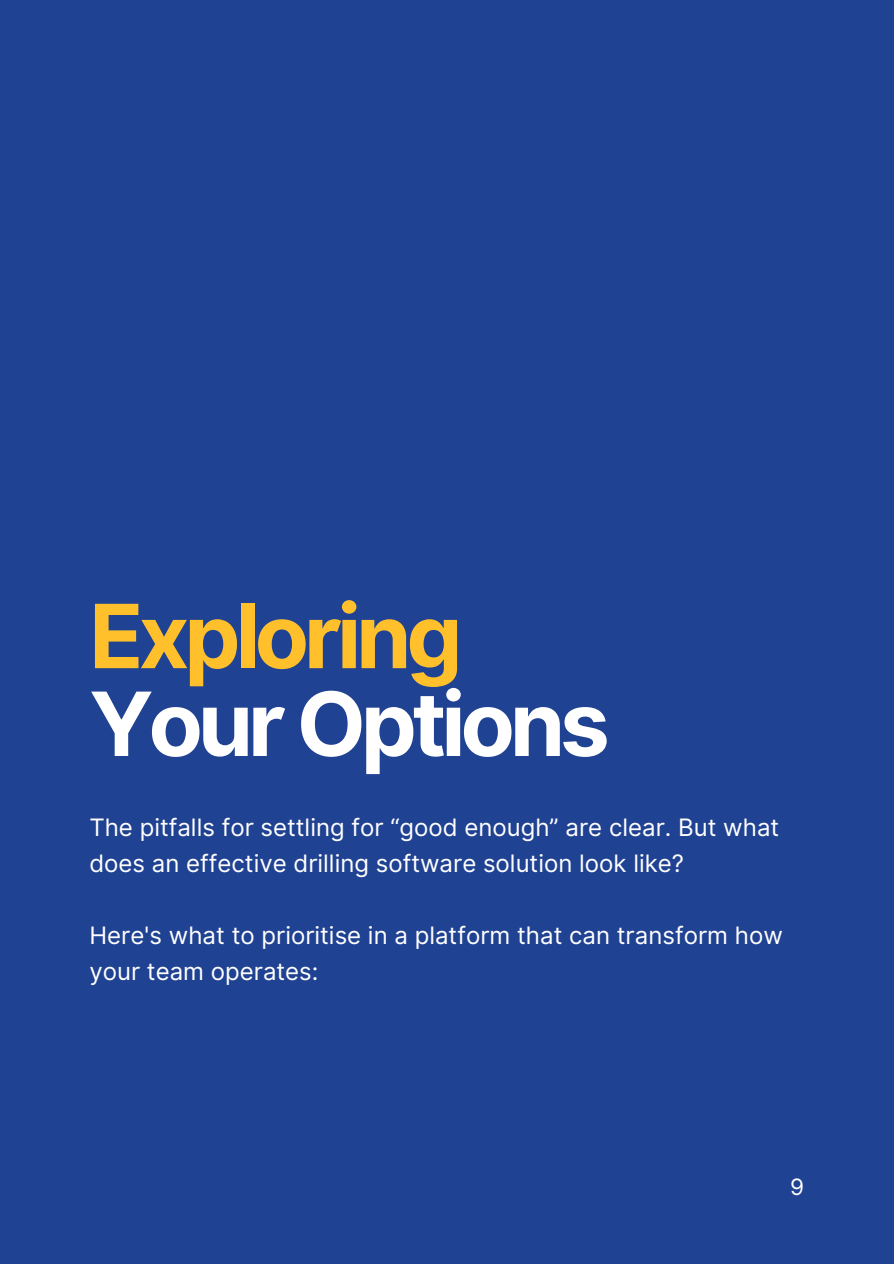
<style>
.page{position:relative;width:894px;height:1264px;background:#fff}
.page>*{position:absolute;margin:0;border:0;box-sizing:border-box;transform-origin:0 0}
.t1{font:700 88.5px/87.8px "Inter";letter-spacing:-.055em;color:#fff}
.t2{font:24px/36px "Inter";color:#fff}
.t3{font:22.5px "Inter";color:#fff}
.s1{color:#ffc02c}
</style>
<div class="page">
<div style="left:0;top:0;width:893px;height:1263px;background:#204292"></div>
<p class="t1" style="left:89px;top:592px;width:521px"><span class="s1">Exploring<br></span>Your Options</p>
<h1 class="t2" style="left:89px;top:809px;width:691px">The pitfalls for settling for “good enough” are clear. But what does an effective drilling software solution look like?</h1>
<p class="t2" style="left:89px;top:917px;width:694px">Here's what to prioritise in a platform that can transform how your team operates:</p>
<p class="t3" style="left:790px;top:1173px;width:16px">9</p>
</div>
